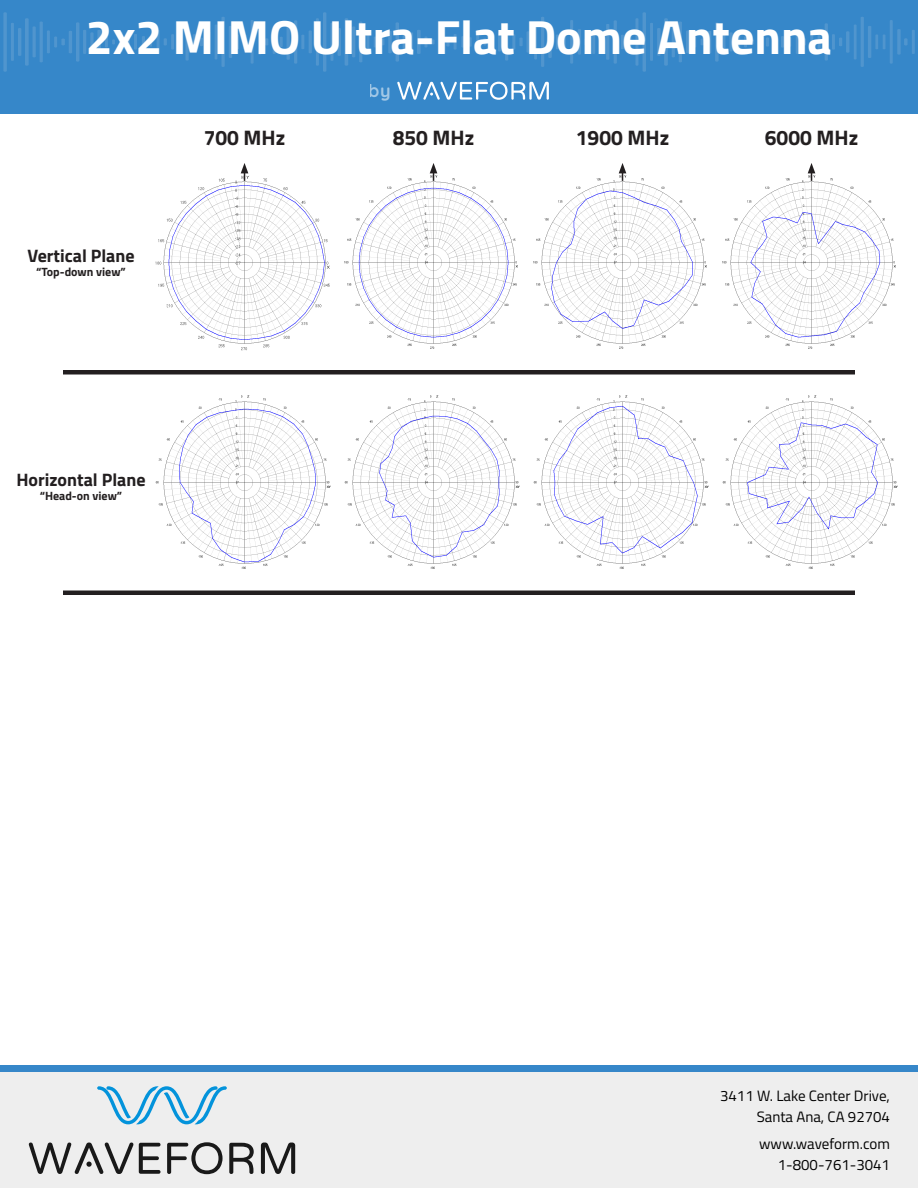
<style>
.page{position:relative;width:918px;height:1188px;background:#fff}
.page>*{position:absolute;margin:0;border:0;box-sizing:border-box;transform-origin:0 0}
.t1{font:700 48px "Titillium Web";color:#fff}
.t2{font:700 21px "Titillium Web";color:#231f20}
.t3{font:700 18px "Titillium Web";color:#231f20}
.t4{font:700 18px "Quicksand";color:#fff}
.t5{font:15px/21px "Titillium Web";color:#000;text-align:right}
.t6{font:700 12px "Titillium Web";color:#231f20}
</style>
<div class="page">
<div style="left:0;top:0;width:918px;height:114px;background:#3687c9"></div>
<svg style="left:3px;top:12px;width:912px;height:60px"></svg>
<svg style="left:397px;top:81px;width:152px;height:19px"></svg>
<div style="left:0;top:1065px;width:918px;height:123px;background:#3687c9"></div>
<div style="left:0;top:1072px;width:918px;height:116px;background:#eee"></div>
<svg style="left:97px;top:1086px;width:130px;height:38px"></svg>
<svg style="left:139px;top:1143px;width:22px;height:31px"></svg>
<svg style="left:167px;top:1142px;width:56px;height:32px"></svg>
<svg style="left:229px;top:1143px;width:25px;height:31px"></svg>
<svg style="left:261px;top:1143px;width:34px;height:31px"></svg>
<svg style="left:29px;top:1143px;width:104px;height:31px"></svg>
<div style="left:63px;top:370px;width:792px;height:5px;background:#231f20"></div>
<hr style="left:63px;top:591px;width:792px;height:4px;background:#231f20">
<img style="left:155px;top:172px;width:180px;height:180px;border-radius:90px">
<img style="left:533px;top:172px;width:180px;height:180px;border-radius:90px">
<img style="left:722px;top:172px;width:180px;height:180px;border-radius:90px">
<img style="left:344px;top:172px;width:180px;height:180px;border-radius:90px">
<img style="left:155px;top:393px;width:180px;height:180px;border-radius:90px">
<svg style="left:241px;top:163px;width:7px;height:18px"></svg>
<img style="left:344px;top:393px;width:180px;height:180px;border-radius:90px">
<svg style="left:430px;top:163px;width:7px;height:18px"></svg>
<img style="left:533px;top:393px;width:180px;height:180px;border-radius:90px">
<svg style="left:619px;top:163px;width:7px;height:18px"></svg>
<img style="left:722px;top:393px;width:180px;height:180px;border-radius:90px">
<svg style="left:808px;top:163px;width:7px;height:18px"></svg>
<h1 class="t1" style="left:86px;top:1px;width:748px">2x2 MIMO Ultra-Flat Dome Antenna</h1>
<p class="t4" style="left:369px;top:76px;width:23px">by</p>
<p class="t3" style="left:27px;top:242px;width:109px">Vertical Plane</p>
<p class="t6" style="left:36px;top:263px;width:91px">“Top-down view”</p>
<h2 class="t2" style="left:204px;top:122px;width:83px">700 MHz</h2>
<h2 class="t2" style="left:393px;top:122px;width:83px">850 MHz</h2>
<h2 class="t2" style="left:576px;top:122px;width:95px">1900 MHz</h2>
<h2 class="t2" style="left:765px;top:122px;width:95px">6000 MHz</h2>
<p class="t3" style="left:16px;top:465px;width:131px">Horizontal Plane</p>
<p class="t6" style="left:40px;top:487px;width:84px">“Head-on view”</p>
<p class="t5" style="left:720px;top:1085px;width:171px">3411 W. Lake Center Drive,<br>Santa Ana, CA 92704</p>
<p class="t5" style="left:759px;top:1133px;width:132px">www.waveform.com<br>1-800-761-3041</p>
</div>
